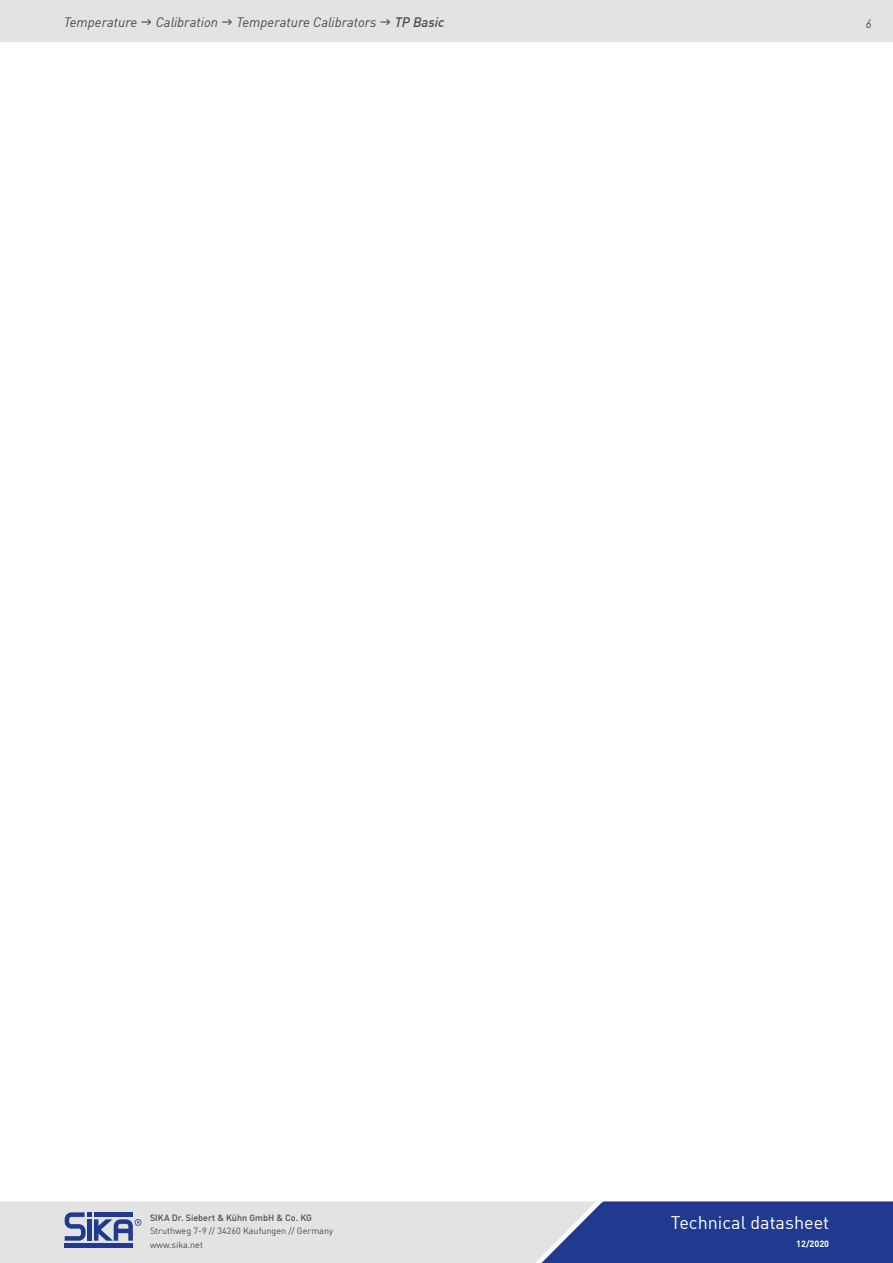
<style>
.page{position:relative;width:893px;height:1263px;background:#fff}
.page>*{position:absolute;margin:0;border:0;box-sizing:border-box;transform-origin:0 0}
.t1{font:18px "DIN Offc";color:#fff}
.t2{font:italic 13.5px "DIN Offc";color:#4a4a49}
.t3{font:italic 500 13.5px "DIN Offc";color:#4a4a49}
.t4{font:italic 12px "DIN Offc";color:#4a4a49}
.t5{font:9px/13.5px "DIN Offc";color:#4a4a49}
.t6{font:500 9px "DIN Offc";color:#4a4a49}
.t7{font:700 9px "DIN Offc";color:#fff}
</style>
<div class="page">
<div style="left:0;top:1201px;width:513px;height:62px;background:#e3e3e3"></div>
<svg style="left:513px;top:1201px;width:380px;height:62px;background:#42569d"></svg>
<hr style="left:65px;top:1243px;width:68px;height:4px;background:#213a8f">
<svg style="left:65px;top:1212px;width:76px;height:29px;background:#7e8bb7"></svg>
<div style="left:0;top:0;width:893px;height:42px;background:#e3e3e3"></div>
<h2 class="t2" style="left:64px;top:14px;width:75px">Temperature</h2>
<h2 class="t2" style="left:156px;top:14px;width:64px">Calibration</h2>
<h2 class="t2" style="left:236px;top:14px;width:142px">Temperature Calibrators</h2>
<h2 class="t3" style="left:395px;top:14px;width:51px">TP Basic</h2>
<h3 class="t4" style="left:866px;top:16px;width:7px">6</h3>
<p class="t6" style="left:150px;top:1211px;width:164px">SIKA Dr. Siebert &amp; Kühn GmbH &amp; Co. KG</p>
<p class="t5" style="left:150px;top:1224px;width:185px">Struthweg 7-9 // 34260 Kaufungen // Germany www.sika.net</p>
<h1 class="t1" style="left:671px;top:1211px;width:160px">Technical datasheet</h1>
<p class="t7" style="left:796px;top:1238px;width:34px">12/2020</p>
</div>
